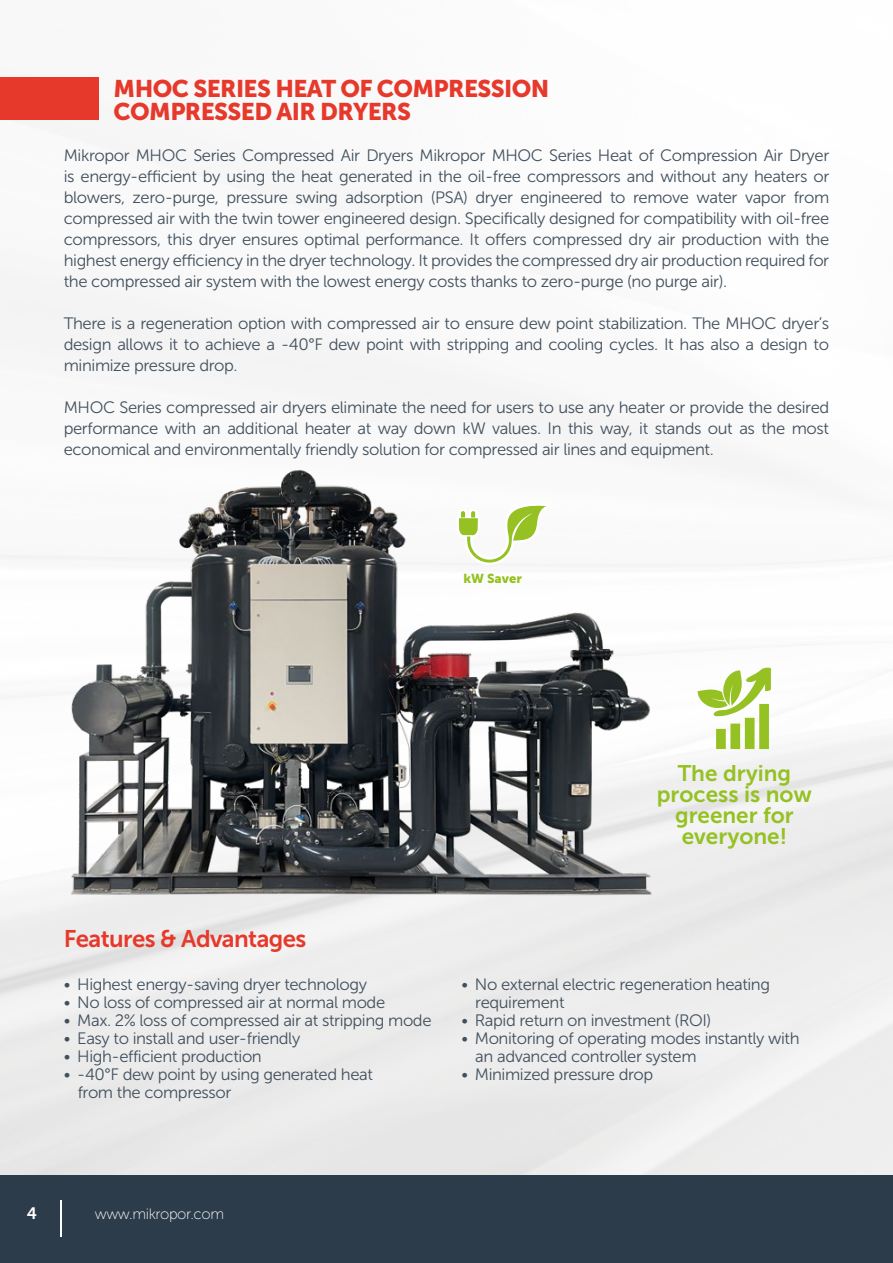
<style>
.page{position:relative;width:893px;height:1263px;background:#fff}
.page>*{position:absolute;margin:0;border:0;box-sizing:border-box;transform-origin:0 0}
.t1{font:24px/22.5px "Museo Sans 900";letter-spacing:-.025em;color:#e7392b}
.t2{font:24px "Museo Sans 700";letter-spacing:-.025em;color:#e7392b}
.t3{font:22.5px/21px "Museo Sans 700";color:#95c123;text-align:center}
.t4{font:16.5px/21px "Museo Sans 300";letter-spacing:-.025em;color:#42505d;text-align:justify}
.t5{font:16.5px "Museo Sans 700";color:#fff}
.t6{font:15px "Museo Sans 100";letter-spacing:-.025em;color:#fff}
.t7{font:12.9px "Museo Sans 900";color:#95c11f}
</style>
<div class="page">
<div style="left:0;top:1175px;width:893px;height:88px;background:#2d3c4b"></div>
<hr style="left:60px;top:1200px;width:2px;height:36px;background:#fff">
<div style="left:0;top:77px;width:99px;height:43px;background:#e7392b"></div>
<img style="left:55px;top:467px;width:608px;height:446px">
<svg style="left:456px;top:503px;width:93px;height:81px"></svg>
<svg style="left:698px;top:668px;width:73px;height:81px"></svg>
<h1 class="t1" style="left:114px;top:78px;width:437px">MHOC SERIES HEAT OF COMPRESSION<br>COMPRESSED AIR DRYERS</h1>
<p class="t4" style="left:64px;top:145px;width:767px">Mikropor MHOC Series Compressed Air Dryers Mikropor MHOC Series Heat of Compression Air Dryer is energy-efficient by using the heat generated in the oil-free compressors and without any heaters or blowers, zero-purge, pressure swing adsorption (PSA) dryer engineered to remove water vapor from compressed air with the twin tower engineered design. Specifically designed for compatibility with oil-free compressors, this dryer ensures optimal performance. It offers compressed dry air production with the highest energy efficiency in the dryer technology. It provides the compressed dry air production required for the compressed air system with the lowest energy costs thanks to zero-purge (no purge air).</p>
<p class="t4" style="left:64px;top:313px;width:767px">There is a regeneration option with compressed air to ensure dew point stabilization. The MHOC dryer’s design allows it to achieve a -40°F dew point with stripping and cooling cycles. It has also a design to minimize pressure drop.</p>
<p class="t4" style="left:64px;top:397px;width:767px">MHOC Series compressed air dryers eliminate the need for users to use any heater or provide the desired performance with an additional heater at way down kW values. In this way, it stands out as the most economical and environmentally friendly solution for compressed air lines and equipment.</p>
<p class="t7" style="left:463px;top:571px;width:60px">kW Saver</p>
<h2 class="t3" style="left:657px;top:762px;width:157px">The drying process is now greener for everyone!</h2>
<h1 class="t2" style="left:64px;top:925px;width:244px">Features &amp; Advantages</h1>
<p class="t4" style="left:64px;top:974px;width:305px">• Highest energy-saving dryer technology</p>
<p class="t4" style="left:64px;top:992px;width:323px">• No loss of compressed air at normal mode</p>
<p class="t4" style="left:64px;top:1010px;width:369px">• Max. 2% loss of compressed air at stripping mode</p>
<p class="t4" style="left:64px;top:1028px;width:238px">• Easy to install and user-friendly</p>
<p class="t4" style="left:64px;top:1046px;width:200px">• High-efficient production</p>
<p class="t4" style="left:78px;top:1065px;width:297px;line-height:18px;text-indent:-14px">• -40°F dew point by using generated heat from the compressor</p>
<p class="t4" style="left:475px;top:975px;width:296px;line-height:18px;text-indent:-14px">• No external electric regeneration heating requirement</p>
<p class="t4" style="left:461px;top:1010px;width:251px">• Rapid return on investment (ROI)</p>
<p class="t4" style="left:475px;top:1029px;width:326px;line-height:18px;text-indent:-14px">• Monitoring of operating modes instantly with an advanced controller system</p>
<p class="t4" style="left:461px;top:1064px;width:194px">• Minimized pressure drop</p>
<p class="t5" style="left:27px;top:1204px;width:12px">4</p>
<p class="t6" style="left:95px;top:1206px;width:131px">www.mikropor.com</p>
</div>
